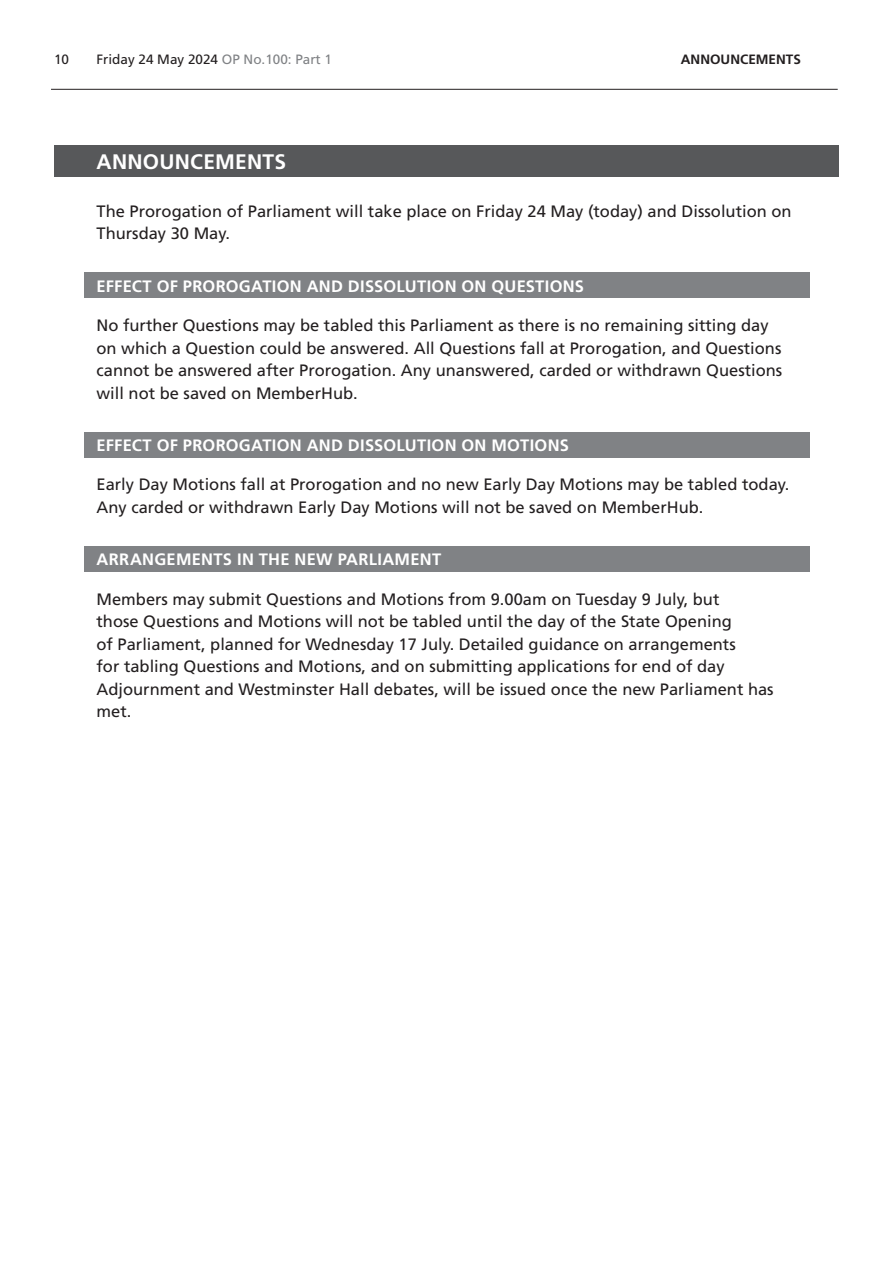
<style>
.page{position:relative;width:893px;height:1263px;background:#fff}
.page>*{position:absolute;margin:0;border:0;box-sizing:border-box;transform-origin:0 0}
.Heading1Grey{font:700 21px "Frutiger LT Std";letter-spacing:.015em;color:#fff}
.t1{font:16.5px/22.5px "Frutiger LT Std";color:#231f20}
.Heading2Grey{font:700 16.5px "Frutiger LT Std";letter-spacing:.015em;color:#fff}
.t2{font:13.5px "Frutiger LT Std";color:#231f20}
.t3{font:700 13.5px "Frutiger LT Std";color:#231f20}
.s1{color:#808285}
</style>
<div class="page">
<hr style="left:51px;top:89px;width:787px;height:1px;background:#231f20">
<div style="left:54px;top:146px;width:785px;height:31px;background:#57585a"></div>
<div style="left:84px;top:273px;width:725px;height:25px;background:#808285"></div>
<div style="left:84px;top:432px;width:725px;height:25px;background:#808285"></div>
<div style="left:84px;top:546px;width:725px;height:25px;background:#808285"></div>
<p class="t2" style="left:54px;top:52px;width:17px">10</p>
<p class="t2" style="left:97px;top:52px;width:237px">Friday 24 May 2024 <span class="s1">OP No.100: Part 1</span></p>
<p class="t3" style="left:681px;top:52px;width:50px">ANNOUNCEMENTS</p>
<h2 class="Heading1Grey" style="left:97px;top:149px;width:191px">ANNOUNCEMENTS</h2>
<p class="t1" style="left:97px;top:200px;width:697px">The Prorogation of Parliament will take place on Friday 24 May (today) and Dissolution on<br>Thursday 30 May.</p>
<h2 class="Heading2Grey" style="left:97px;top:276px;width:489px">EFFECT OF PROROGATION AND DISSOLUTION ON QUESTIONS</h2>
<p class="t1" style="left:97px;top:314px;width:687px">No further Questions may be tabled this Parliament as there is no remaining sitting day on which a Question could be answered. All Questions fall at Prorogation, and Questions cannot be answered after Prorogation. Any unanswered, carded or withdrawn Questions will not be saved on MemberHub.</p>
<h2 class="Heading2Grey" style="left:97px;top:435px;width:474px">EFFECT OF PROROGATION AND DISSOLUTION ON MOTIONS</h2>
<p class="t1" style="left:97px;top:473px;width:694px">Early Day Motions fall at Prorogation and no new Early Day Motions may be tabled today.<br>Any carded or withdrawn Early Day Motions will not be saved on MemberHub.</p>
<h2 class="Heading2Grey" style="left:97px;top:550px;width:346px">ARRANGEMENTS IN THE NEW PARLIAMENT</h2>
<p class="t1" style="left:97px;top:588px;width:679px">Members may submit Questions and Motions from 9.00am on Tuesday 9 July, but<br>those Questions and Motions will not be tabled until the day of the State Opening<br>of Parliament, planned for Wednesday 17 July. Detailed guidance on arrangements<br>for tabling Questions and Motions, and on submitting applications for end of day Adjournment and Westminster Hall debates, will be issued once the new Parliament has met.</p>
</div>
